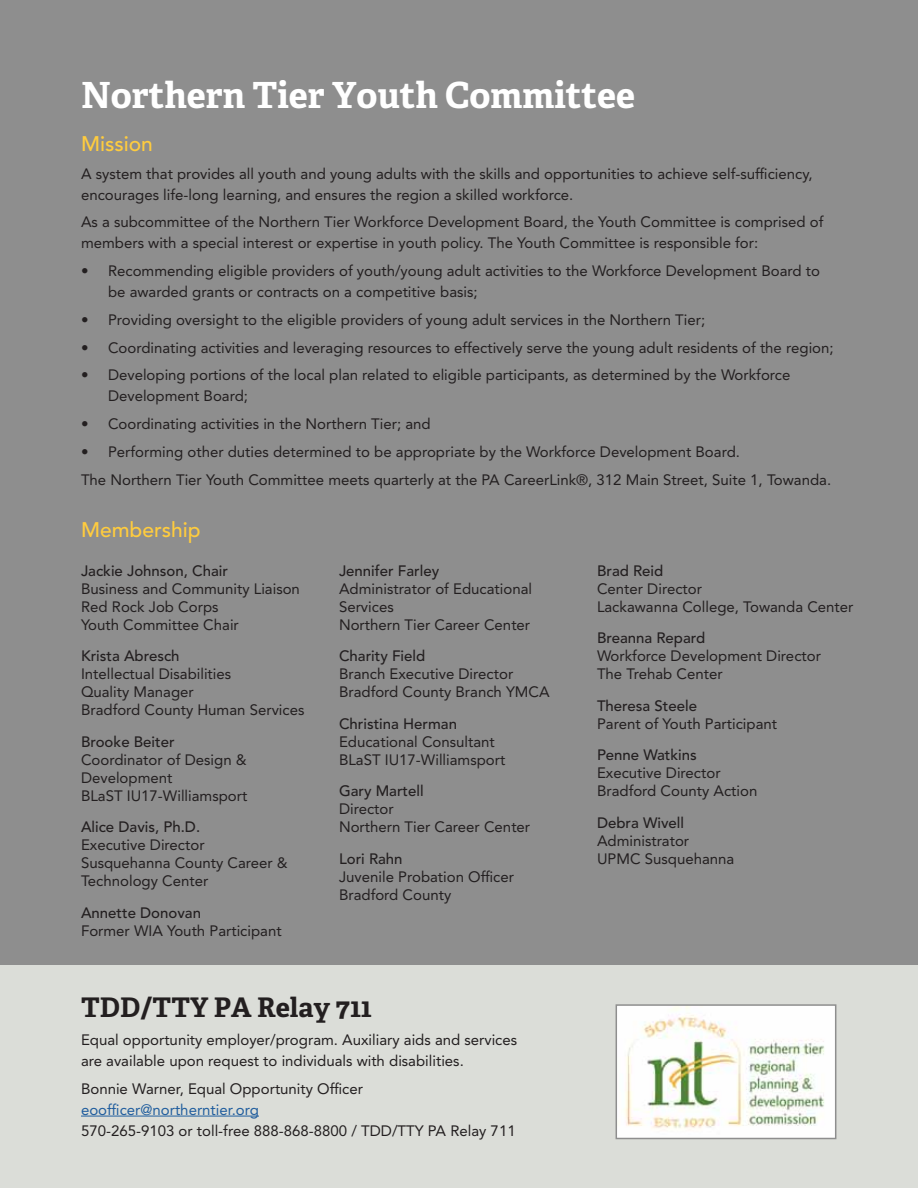
<style>
.page{position:relative;width:918px;height:1188px;background:#8e8e8e}
.page>*{position:absolute;margin:0;border:0;box-sizing:border-box;transform-origin:0 0}
.t1{font:700 36px "Adelle";color:#fff}
.t2{font:700 27px "Adelle";color:#231f20}
.t3{font:500 21px "Avenir LT Std";color:#ffcc3e}
.t4{font:15px/18px "Avenir LT Std";color:#231f20}
.t5{font:500 15px "Avenir LT Std";color:#231f20}
.t6{font:15px "Avenir LT Std";color:#215e9e}
</style>
<div class="page">
<div style="left:0;top:966px;width:918px;height:222px;background:#dbddd8"></div>
<img style="left:619px;top:1007px;width:214px;height:129px">
<div style="left:616px;top:1004px;width:220px;height:135px;border:2px solid #8e8e8e"></div>
<hr style="left:81px;top:1116px;width:178px;height:1px;background:#215e9e">
<h1 class="t1" style="left:81px;top:81px;width:556px">Northern Tier Youth Committee</h1>
<h3 class="t3" style="left:81px;top:135px;width:73px">Mission</h3>
<p class="t4" style="left:81px;top:164px;width:733px;line-height:21px">A system that provides all youth and young adults with the skills and opportunities to achieve self-sufficiency, encourages life-long learning, and ensures the region a skilled workforce.</p>
<p class="t4" style="left:81px;top:213px;width:744px;line-height:21px">As a subcommittee of the Northern Tier Workforce Development Board, the Youth Committee is comprised of members with a special interest or expertise in youth policy. The Youth Committee is responsible for:</p>
<p class="t4" style="left:108px;top:262px;width:714px;line-height:21px;text-indent:-27px">• Recommending eligible providers of youth/young adult activities to the Workforce Development Board to be awarded grants or contracts on a competitive basis;</p>
<p class="t4" style="left:81px;top:312px;width:626px">• Providing oversight to the eligible providers of young adult services in the Northern Tier;</p>
<p class="t4" style="left:81px;top:340px;width:754px">• Coordinating activities and leveraging resources to effectively serve the young adult residents of the region;</p>
<p class="t4" style="left:108px;top:366px;width:684px;line-height:21px;text-indent:-27px">• Developing portions of the local plan related to eligible participants, as determined by the Workforce<br>Development Board;</p>
<p class="t4" style="left:81px;top:416px;width:351px">• Coordinating activities in the Northern Tier; and</p>
<p class="t4" style="left:81px;top:439px;width:752px;line-height:27.8px">• Performing other duties determined to be appropriate by the Workforce Development Board.<br>The Northern Tier Youth Committee meets quarterly at the PA CareerLink®, 312 Main Street, Suite 1, Towanda.</p>
<h3 class="t3" style="left:81px;top:521px;width:121px">Membership</h3>
<p class="t5" style="left:81px;top:564px;width:149px">Jackie Johnson, Chair</p>
<p class="t4" style="left:81px;top:581px;width:220px">Business and Community Liaison<br>Red Rock Job Corps<br>Youth Committee Chair</p>
<p class="t5" style="left:81px;top:649px;width:100px">Krista Abresch</p>
<p class="t4" style="left:81px;top:666px;width:225px">Intellectual Disabilities<br>Quality Manager<br>Bradford County Human Services</p>
<p class="t5" style="left:81px;top:735px;width:95px">Brooke Beiter</p>
<p class="t4" style="left:81px;top:752px;width:168px">Coordinator of Design &amp;<br>Development<br>BLaST IU17-Williamsport</p>
<p class="t5" style="left:81px;top:820px;width:121px">Alice Davis, Ph.D.</p>
<p class="t4" style="left:81px;top:837px;width:208px">Executive Director<br>Susquehanna County Career &amp;<br>Technology Center</p>
<p class="t5" style="left:81px;top:906px;width:122px">Annette Donovan</p>
<p class="t4" style="left:81px;top:923px;width:202px">Former WIA Youth Participant</p>
<p class="t5" style="left:339px;top:564px;width:102px">Jennifer Farley</p>
<p class="t4" style="left:339px;top:581px;width:195px">Administrator of Educational<br>Services<br>Northern Tier Career Center</p>
<p class="t5" style="left:339px;top:649px;width:88px">Charity Field</p>
<p class="t4" style="left:339px;top:666px;width:212px">Branch Executive Director<br>Bradford County Branch YMCA</p>
<p class="t5" style="left:339px;top:717px;width:120px">Christina Herman</p>
<p class="t4" style="left:339px;top:734px;width:168px">Educational Consultant<br>BLaST IU17-Williamsport</p>
<p class="t5" style="left:339px;top:784px;width:86px">Gary Martell</p>
<p class="t4" style="left:339px;top:801px;width:193px">Director<br>Northern Tier Career Center</p>
<p class="t5" style="left:339px;top:852px;width:65px">Lori Rahn</p>
<p class="t4" style="left:339px;top:869px;width:177px">Juvenile Probation Officer<br>Bradford County</p>
<p class="t5" style="left:597px;top:564px;width:68px">Brad Reid</p>
<p class="t4" style="left:597px;top:581px;width:258px">Center Director<br>Lackawanna College, Towanda Center</p>
<p class="t5" style="left:597px;top:631px;width:110px">Breanna Repard</p>
<p class="t4" style="left:597px;top:648px;width:226px">Workforce Development Director<br>The Trehab Center</p>
<p class="t5" style="left:597px;top:699px;width:102px">Theresa Steele</p>
<p class="t4" style="left:597px;top:716px;width:182px">Parent of Youth Participant</p>
<p class="t5" style="left:597px;top:748px;width:101px">Penne Watkins</p>
<p class="t4" style="left:597px;top:765px;width:162px">Executive Director<br>Bradford County Action</p>
<p class="t5" style="left:597px;top:816px;width:89px">Debra Wivell</p>
<p class="t4" style="left:597px;top:833px;width:139px">Administrator<br>UPMC Susquehanna</p>
<h2 class="t2" style="left:81px;top:997px;width:292px">TDD/TTY PA Relay 711</h2>
<p class="t4" style="left:81px;top:1030px;width:438px;line-height:21px">Equal opportunity employer/program. Auxiliary aids and services are available upon request to individuals with disabilities.</p>
<p class="t4" style="left:81px;top:1080px;width:284px">Bonnie Warner, Equal Opportunity Officer</p>
<p class="t6" style="left:81px;top:1103px;width:180px">eoofficer@northerntier.org</p>
<p class="t4" style="left:81px;top:1122px;width:436px">570-265-9103 or toll-free 888-868-8800 / TDD/TTY PA Relay 711</p>
</div>
